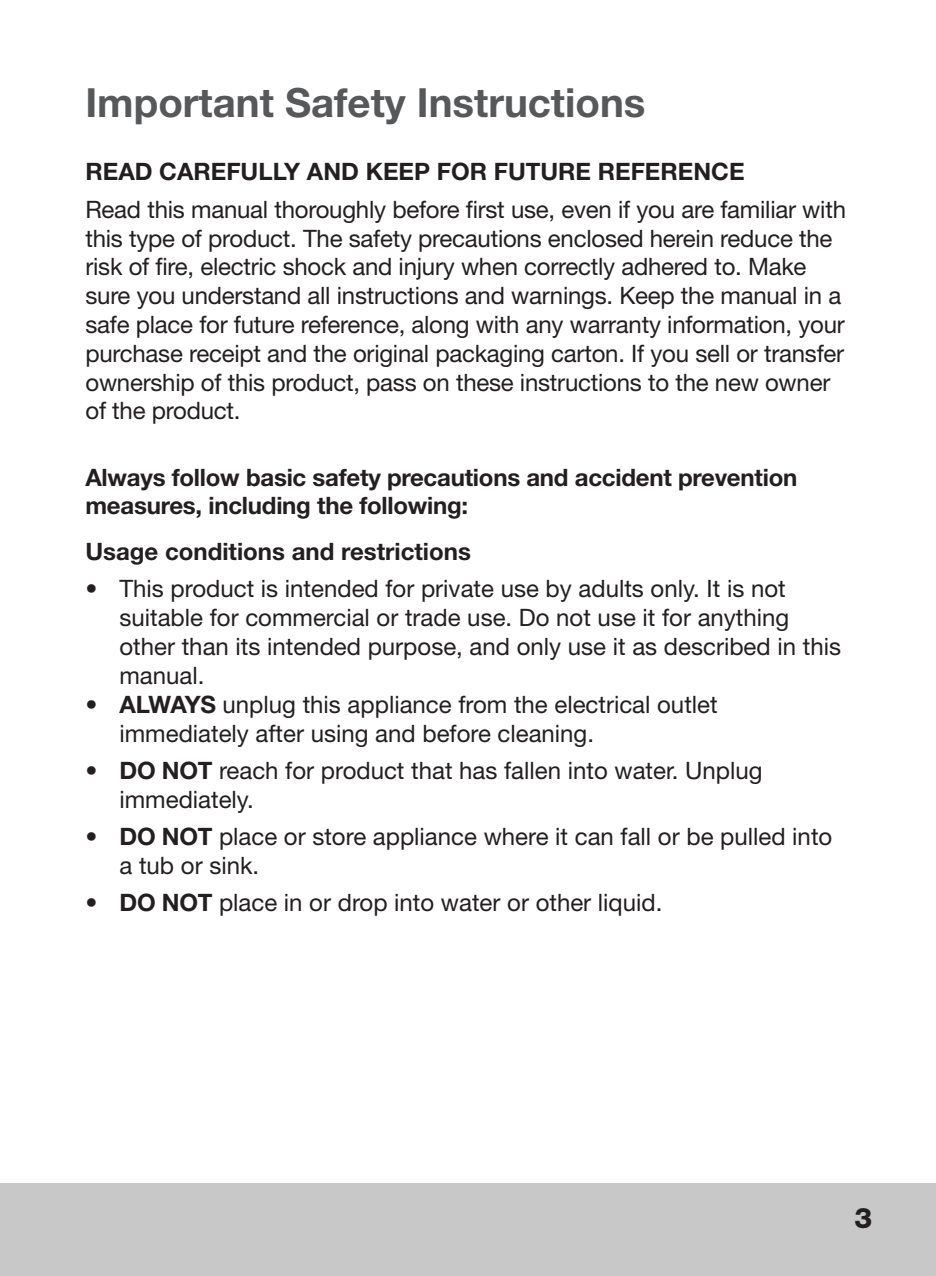
<style>
.page{position:relative;width:936px;height:1276px;background:#fff}
.page>*{position:absolute;margin:0;border:0;box-sizing:border-box;transform-origin:0 0}
.Big_Title{font:700 40.2px "Helvetica Neue";color:#57585a}
.t1{font:800 28.2px "Helvetica Neue";color:#231f20}
.body_text{font:24px/28.8px "Helvetica Neue";color:#231f20}
.body_text-2{font:700 24px/28.8px "Helvetica Neue";letter-spacing:-.01em;color:#231f20}
.s1{font-family:"Helvetica Neue LT Std"}
.s2{font-weight:700}
</style>
<div class="page">
<div style="left:0;top:1183px;width:935px;height:93px;background:#c8c8c9"></div>
<p class="Big_Title" style="left:85px;top:77px;width:561px">Important Safety Instructions</p>
<p class="body_text-2" style="left:85px;top:157px;width:660px">READ CAREFULLY AND KEEP FOR FUTURE REFERENCE</p>
<p class="body_text" style="left:85px;top:194px;width:762px"><span class="s1">Read this manual thoroughly before first use</span>, even if you are familiar with this type of product. The safety precautions enclosed herein reduce the risk of fire, electric shock and injury when correctly adhered to. Make sure you understand all instructions and warnings. <span class="s1">Keep the manual in a safe place for future reference</span>, along with any warranty information, your purchase receipt and the original packaging carton. If you sell or transfer ownership of this product, pass on these instructions to the new owner of the product.</p>
<p class="body_text-2" style="left:85px;top:462px;width:713px">Always follow basic safety precautions and accident prevention measures, including the following:</p>
<p class="body_text-2" style="left:85px;top:536px;width:387px">Usage conditions and restrictions</p>
<p class="body_text" style="left:119px;top:574px;width:723px;text-indent:-34px">• This product is intended for private use by adults only. It is not suitable for commercial or trade use. Do not use it for anything other than its intended purpose, and only use it as described in this manual.</p>
<p class="body_text" style="left:119px;top:689px;width:599px;text-indent:-34px"><span class="s2">• ALWAYS</span> unplug this appliance from the electrical outlet immediately after using and before cleaning.</p>
<p class="body_text" style="left:119px;top:755px;width:644px;text-indent:-34px"><span class="s2">• DO NOT</span> reach for product that has fallen into water. Unplug immediately.</p>
<p class="body_text" style="left:119px;top:821px;width:714px;text-indent:-34px"><span class="s2">• DO NOT</span> place or store appliance where it can fall or be pulled into a tub or sink.</p>
<p class="body_text" style="left:85px;top:888px;width:578px"><span class="s2">• DO NOT</span> place in or drop into water or other liquid.</p>
<p class="t1" style="left:854px;top:1196px;width:19px">33</p>
</div>
